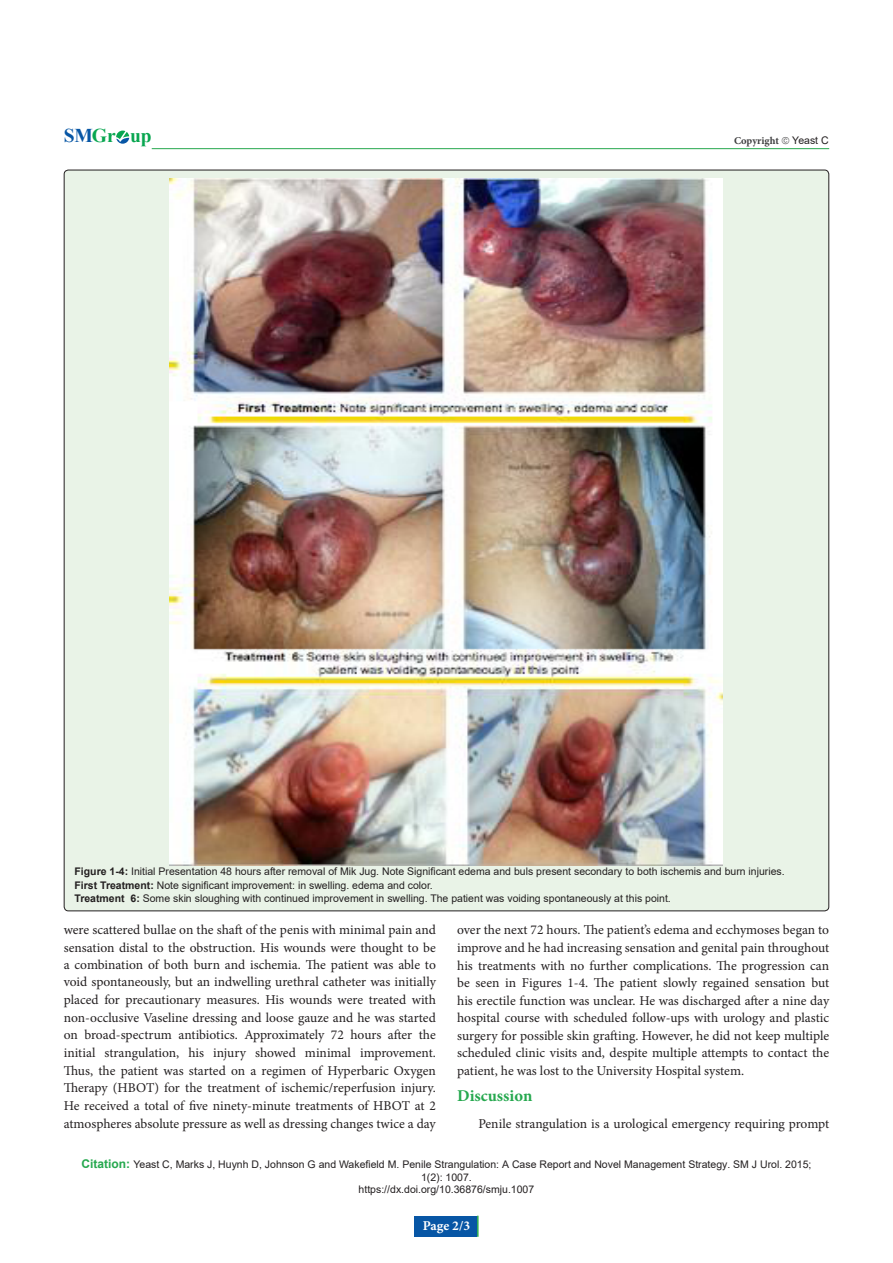
<style>
.page{position:relative;width:893px;height:1263px;background:#fff}
.page>*{position:absolute;margin:0;border:0;box-sizing:border-box;transform-origin:0 0}
.t1{font:700 19.5px "Times New Roman";color:#08a650}
.t2{font:700 16.5px "Minion Pro";color:#25a84e}
.t3{font:13.5px/17.5px "Minion Pro";color:#231f20;text-align:justify}
.t4{font:700 13.5px "Minion Pro";color:#fff}
.t5{font:10.5px/12.6px "Arial";color:#231f20;text-align:center}
.t6{font:700 10.5px "Minion Pro";color:#3e3e3f}
.s1{color:#0756a5}
.s2{font-weight:700}
.s3{font-weight:700;font-size:12px;color:#25a84e}
</style>
<div class="page">
<hr style="left:152px;top:148px;width:677px;height:1px;background:#25a84e">
<div style="left:414px;top:1216px;width:63px;height:21px;background:#0756a5"></div>
<hr style="left:477px;top:1216px;width:2px;height:21px;background:#25a84e">
<svg style="left:116px;top:131px;width:13px;height:13px"></svg>
<div style="left:64px;top:170px;width:765px;height:741px;background:#e9f3e7;border-radius:4px"></div>
<img style="left:169px;top:179px;width:553px;height:686px">
<h1 class="t1" style="left:64px;top:122px;width:89px"><span class="s1">SM</span>Gr up</h1>
<p class="t6" style="left:734px;top:133px;width:47px">Copyright</p>
<p class="t5" style="left:792px;top:134px;width:38px">Yeast C</p>
<p class="t5" style="left:75px;top:865px;width:712px"><span class="s2">Figure 1-4:</span> Initial Presentation 48 hours after removal of Mik Jug. Note Significant edema and buls present secondary to both ischemis and burn injuries.</p>
<p class="t5" style="left:75px;top:878px;width:360px"><span class="s2">First Treatment:</span> Note significant improvement: in swelling. edema and color.</p>
<p class="t5" style="left:75px;top:892px;width:598px"><span class="s2">Treatment 6:</span> Some skin sloughing with continued improvement in swelling. The patient was voiding spontaneously at this point.</p>
<p class="t3" style="left:64px;top:921px;width:374px">were scattered bullae on the shaft of the penis with minimal pain and sensation distal to the obstruction. His wounds were thought to be a combination of both burn and ischemia. The patient was able to void spontaneously, but an indwelling urethral catheter was initially placed for precautionary measures. His wounds were treated with non-occlusive Vaseline dressing and loose gauze and he was started on broad-spectrum antibiotics. Approximately 72 hours after the initial strangulation, his injury showed minimal improvement.<br>Thus, the patient was started on a regimen of Hyperbaric Oxygen Therapy (HBOT) for the treatment of ischemic/reperfusion injury.<br>He received a total of five ninety-minute treatments of HBOT at 2 atmospheres absolute pressure as well as dressing changes twice a day</p>
<p class="t3" style="left:457px;top:921px;width:374px">over the next 72 hours. The patient’s edema and ecchymoses began to improve and he had increasing sensation and genital pain throughout his treatments with no further complications. The progression can be seen in Figures 1-4. The patient slowly regained sensation but his erectile function was unclear. He was discharged after a nine day hospital course with scheduled follow-ups with urology and plastic surgery for possible skin grafting. However, he did not keep multiple scheduled clinic visits and, despite multiple attempts to contact the patient, he was lost to the University Hospital system.</p>
<p class="t2" style="left:457px;top:1084px;width:77px">Discussion</p>
<p class="t3" style="left:478px;top:1115px;width:352px">Penile strangulation is a urological emergency requiring prompt</p>
<p class="t5" style="left:81px;top:1158px;width:731px"><span class="s3">Citation:</span> Yeast C, Marks J, Huynh D, Johnson G and Wakefield M. Penile Strangulation: A Case Report and Novel Management Strategy. SM J Urol. 2015;<br>1(2): 1007.</p>
<p class="t5" style="left:359px;top:1183px;width:177px">https://dx.doi.org/10.36876/smju.1007</p>
<p class="t4" style="left:423px;top:1216px;width:49px">Page 2/3</p>
</div>
